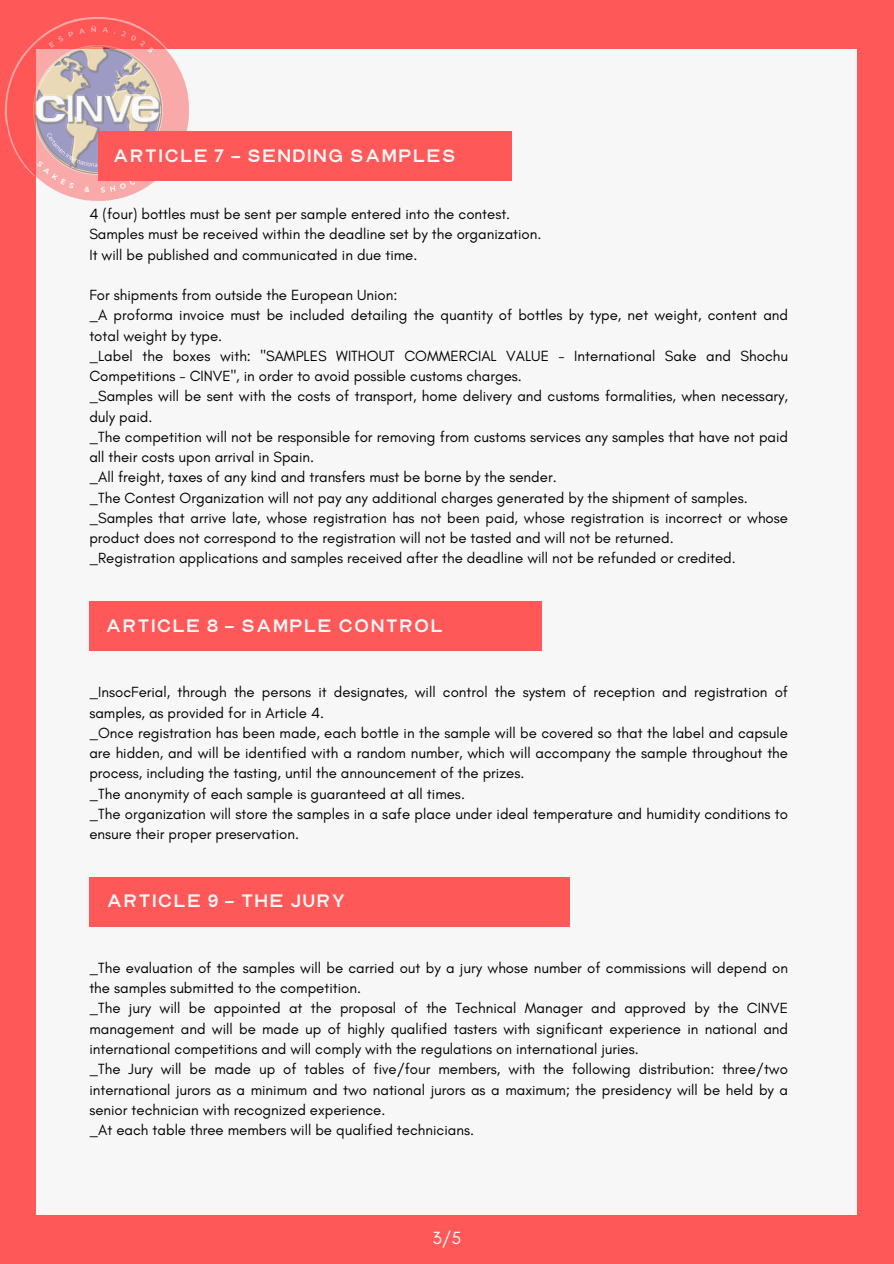
<style>
.page{position:relative;width:894px;height:1264px;background:#fff}
.page>*{position:absolute;margin:0;border:0;box-sizing:border-box;transform-origin:0 0}
.t1{font:700 18px "Stavok Grotesque";color:#f7f7f7}
.t2{font:18px "Glacial Indifference";color:#f7f7f7}
.t3{font:15px/20.2px "Glacial Indifference";color:#000}
</style>
<div class="page">
<div style="left:0;top:0;width:893px;height:1263px;background:#ff5858"></div>
<div style="left:37px;top:49px;width:819px;height:1165px;background:#f7f7f7"></div>
<img style="left:4px;top:17px;width:185px;height:189px">
<div style="left:98px;top:131px;width:413px;height:50px;background:#ff5858"></div>
<div style="left:89px;top:601px;width:452px;height:49px;background:#ff5858"></div>
<div style="left:89px;top:876px;width:480px;height:50px;background:#ff5858"></div>
<p class="t1" style="left:113px;top:144px;width:345px">ARTICLE 7 - SENDING SAMPLES</p>
<h1 class="t3" style="left:89px;top:204px;width:422px">4 (four) bottles must be sent per sample entered into the contest.</h1>
<p class="t3" style="left:89px;top:224px;width:453px">Samples must be received within the deadline set by the organization.</p>
<p class="t3" style="left:89px;top:244px;width:329px">It will be published and communicated in due time.</p>
<p class="t3" style="left:89px;top:285px;width:309px">For shipments from outside the European Union:</p>
<p class="t3" style="left:89px;top:305px;width:700px">_A proforma invoice must be included detailing the quantity of bottles by type, net weight, content and total weight by type.</p>
<p class="t3" style="left:89px;top:345px;width:700px">_Label the boxes with: "SAMPLES WITHOUT COMMERCIAL VALUE - International Sake and Shochu<br>Competitions - CINVE", in order to avoid possible customs charges.</p>
<p class="t3" style="left:89px;top:386px;width:700px">_Samples will be sent with the costs of transport, home delivery and customs formalities, when necessary, duly paid.</p>
<p class="t3" style="left:89px;top:426px;width:700px">_The competition will not be responsible for removing from customs services any samples that have not paid all their costs upon arrival in Spain.</p>
<p class="t3" style="left:89px;top:467px;width:468px">_All freight, taxes of any kind and transfers must be borne by the sender.</p>
<p class="t3" style="left:89px;top:487px;width:659px">_The Contest Organization will not pay any additional charges generated by the shipment of samples.</p>
<p class="t3" style="left:89px;top:507px;width:700px">_Samples that arrive late, whose registration has not been paid, whose registration is incorrect or whose product does not correspond to the registration will not be tasted and will not be returned.</p>
<p class="t3" style="left:89px;top:548px;width:647px">_Registration applications and samples received after the deadline will not be refunded or credited.</p>
<p class="t1" style="left:105px;top:613px;width:340px">ARTICLE 8 - SAMPLE CONTROL</p>
<h1 class="t3" style="left:89px;top:682px;width:700px">_InsocFerial, through the persons it designates, will control the system of reception and registration of samples, as provided for in Article 4.</h1>
<p class="t3" style="left:89px;top:722px;width:700px;text-align:justify">_Once registration has been made, each bottle in the sample will be covered so that the label and capsule are hidden, and will be identified with a random number, which will accompany the sample throughout the process, including the tasting, until the announcement of the prizes.</p>
<p class="t3" style="left:89px;top:783px;width:377px">_The anonymity of each sample is guaranteed at all times.</p>
<p class="t3" style="left:89px;top:803px;width:700px">_The organization will store the samples in a safe place under ideal temperature and humidity conditions to ensure their proper preservation.</p>
<h1 class="t1" style="left:106px;top:889px;width:242px">ARTICLE 9 - THE JURY</h1>
<p class="t3" style="left:89px;top:957px;width:700px">_The evaluation of the samples will be carried out by a jury whose number of commissions will depend on the samples submitted to the competition.</p>
<p class="t3" style="left:89px;top:998px;width:700px;text-align:justify">_The jury will be appointed at the proposal of the Technical Manager and approved by the CINVE management and will be made up of highly qualified tasters with significant experience in national and international competitions and will comply with the regulations on international juries.</p>
<p class="t3" style="left:89px;top:1058px;width:700px;text-align:justify">_The Jury will be made up of tables of five/four members, with the following distribution: three/two international jurors as a minimum and two national jurors as a maximum; the presidency will be held by a senior technician with recognized experience.</p>
<p class="t3" style="left:89px;top:1119px;width:386px">_At each table three members will be qualified technicians.</p>
<p class="t2" style="left:432px;top:1226px;width:30px">3/5</p>
</div>
